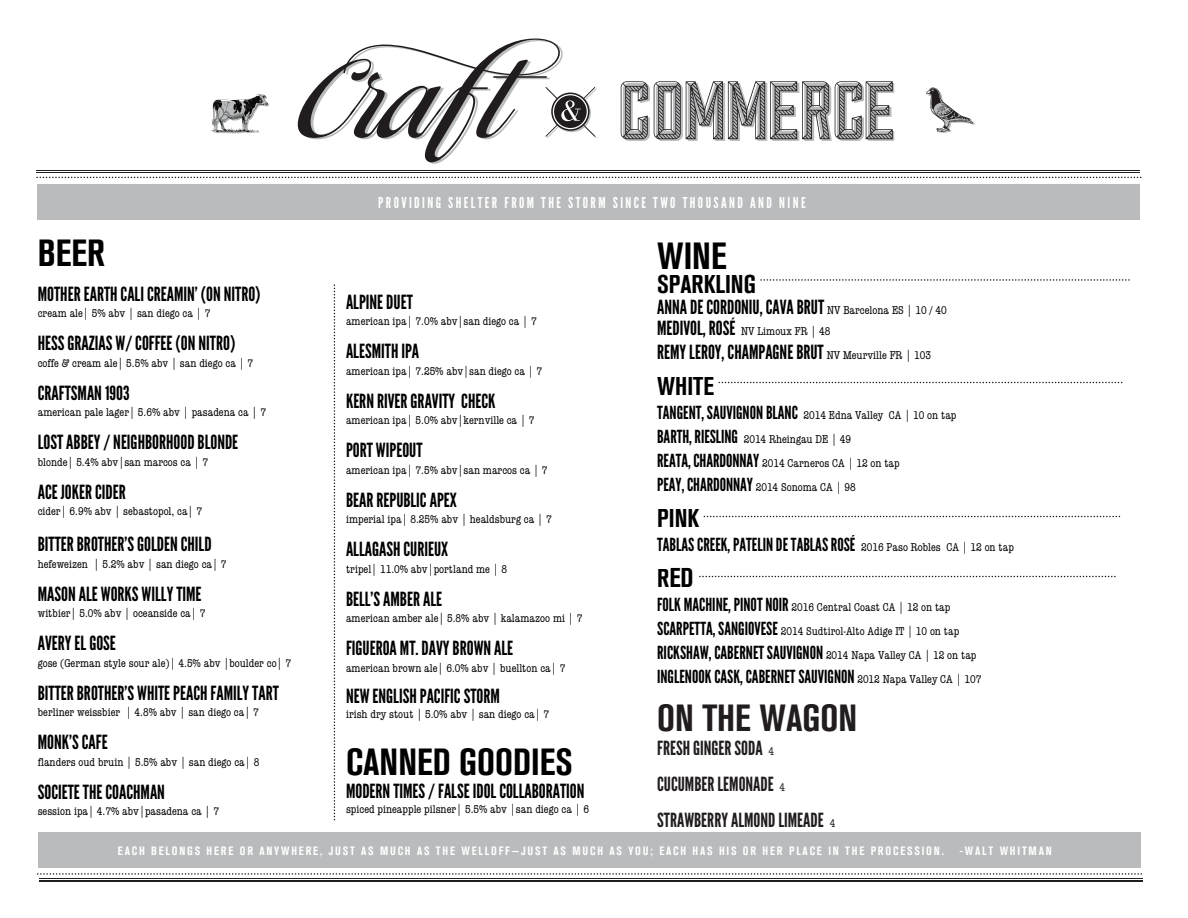
<style>
.page{position:relative;width:1188px;height:918px;background:#fff}
.page>*{position:absolute;margin:0;border:0;box-sizing:border-box;transform-origin:0 0}
.t1{font:700 condensed 37.5px "Akzidenz Grotesk BQ";color:#000}
.t2{font:700 condensed 37.5px "Akzidenz Grotesk BQ";color:#211d1e}
.t3{font:700 condensed 27px "Akzidenz Grotesk BQ";color:#000}
.t4{font:700 condensed 25.5px "Akzidenz Grotesk BQ";color:#000}
.t5{font:19.5px "League Gothic";color:#000}
.t6{font:19.5px/36px "League Gothic";color:#211d1e}
.t7{font:18px/24px "League Gothic";color:#000}
.t8{font:15px "League Gothic";letter-spacing:.16em;color:#fff}
.t9{font:500 condensed 12px/24px "Amer Typewriter IT Cby BT";color:#000}
.t10{font:700 condensed 12px "Akzidenz Grotesk BQ";letter-spacing:.15em;color:#fff}
.s1{font-family:"Amer Typewriter IT Cby BT";font-weight:500;font-stretch:condensed;font-size:12px}
.s2{font-family:"League Gothic";font-weight:400;font-stretch:normal;font-size:19.5px}
.s3{font-family:"League Gothic";font-weight:400;font-stretch:normal;font-size:18px}
.s4{font-size:25.5px}
</style>
<div class="page">
<div style="left:38px;top:184px;width:1102px;height:35px;background:#b9bbbd"></div>
<hr style="left:36px;top:172px;width:1104px;height:1px;background:#211d1e">
<hr style="left:36px;top:170px;width:1104px;height:1px;background:#211d1e">
<svg style="left:37px;top:177px;width:1105px;height:1px"></svg>
<div style="left:39px;top:832px;width:1102px;height:35px;background:#b9bbbd"></div>
<hr style="left:39px;top:878px;width:1103px;height:1px;background:#211d1e">
<hr style="left:39px;top:880px;width:1103px;height:1px;background:#211d1e">
<svg style="left:37px;top:873px;width:1104px;height:2px"></svg>
<svg style="left:926px;top:87px;width:49px;height:46px"></svg>
<svg style="left:211px;top:94px;width:58px;height:40px"></svg>
<svg style="left:621px;top:81px;width:273px;height:60px"></svg>
<svg style="left:298px;top:39px;width:299px;height:125px"></svg>
<svg style="left:719px;top:382px;width:403px;height:1px"></svg>
<svg style="left:761px;top:279px;width:369px;height:2px"></svg>
<svg style="left:334px;top:285px;width:1px;height:536px"></svg>
<svg style="left:704px;top:516px;width:417px;height:1px"></svg>
<svg style="left:700px;top:576px;width:416px;height:1px"></svg>
<p class="t8" style="left:378px;top:194px;width:429px">PROVIDING SHELTER FROM THE STORM SINCE TWO THOUSAND AND NINE</p>
<h1 class="t1" style="left:38px;top:232px;width:69px">BEER</h1>
<h3 class="t5" style="left:38px;top:282px;width:224px">MOTHER EARTH CALI CREAMIN’ (ON NITRO)</h3>
<p class="t9" style="left:38px;top:301px;width:174px">cream ale| 5% abv | san diego ca | 7</p>
<h3 class="t5" style="left:38px;top:332px;width:199px">HESS GRAZIAS W/ COFFEE (ON NITRO)</h3>
<p class="t9" style="left:38px;top:350px;width:217px">coffe &amp; cream ale| 5.5% abv | san diego ca | 7</p>
<h3 class="t5" style="left:38px;top:381px;width:93px">CRAFTSMAN 1903</h3>
<p class="t9" style="left:38px;top:400px;width:230px">american pale lager| 5.6% abv | pasadena ca | 7</p>
<h3 class="t5" style="left:38px;top:431px;width:202px">LOST ABBEY / NEIGHBORHOOD BLONDE</h3>
<p class="t9" style="left:38px;top:449px;width:172px">blonde| 5.4% abv|san marcos ca | 7</p>
<h3 class="t5" style="left:38px;top:480px;width:90px">ACE JOKER CIDER</h3>
<p class="t9" style="left:38px;top:499px;width:166px">cider| 6.9% abv | sebastopol, ca| 7</p>
<h3 class="t5" style="left:38px;top:533px;width:175px">BITTER BROTHER’S GOLDEN CHILD</h3>
<p class="t9" style="left:38px;top:551px;width:190px">hefeweizen | 5.2% abv | san diego ca| 7</p>
<h3 class="t5" style="left:38px;top:582px;width:165px">MASON ALE WORKS WILLY TIME</h3>
<p class="t9" style="left:38px;top:601px;width:169px">witbier| 5.0% abv | oceanside ca| 7</p>
<h3 class="t5" style="left:38px;top:632px;width:80px">AVERY EL GOSE</h3>
<p class="t9" style="left:38px;top:650px;width:255px">gose (German style sour ale)| 4.5% abv |boulder co| 7</p>
<h3 class="t5" style="left:38px;top:681px;width:243px">BITTER BROTHER’S WHITE PEACH FAMILY TART</h3>
<p class="t9" style="left:38px;top:700px;width:223px">berliner weissbier | 4.8% abv | san diego ca| 7</p>
<h3 class="t5" style="left:38px;top:731px;width:71px">MONK’S CAFE</h3>
<p class="t9" style="left:38px;top:749px;width:223px">flanders oud bruin | 5.5% abv | san diego ca| 8</p>
<h3 class="t5" style="left:38px;top:780px;width:129px">SOCIETE THE COACHMAN</h3>
<p class="t9" style="left:38px;top:799px;width:183px">session ipa| 4.7% abv|pasadena ca | 7</p>
<h1 class="t1" style="left:657px;top:234px;width:71px">WINE</h1>
<h3 class="t4" style="left:657px;top:269px;width:100px">SPARKLING</h3>
<h3 class="t5" style="left:657px;top:295px;width:291px">ANNA DE CORDONIU, CAVA BRUT <span class="s1">NV Barcelona ES | 10 / 40</span></h3>
<p class="t9" style="left:657px;top:318px;width:175px"><span class="s2">MEDIVOL, ROSÉ</span> NV Limoux FR | 48</p>
<h3 class="t5" style="left:657px;top:340px;width:275px">REMY LEROY, CHAMPAGNE BRUT <span class="s1">NV Meurville FR | 103</span></h3>
<h3 class="t4" style="left:657px;top:371px;width:58px">WHITE</h3>
<p class="t9" style="left:657px;top:402px;width:301px"><span class="s3">TANGENT, SAUVIGNON BLANC</span> 2014 Edna Valley CA | 10 on tap<br><span class="s3">BARTH, RIESLING</span> 2014 Rheingau DE | 49<br><span class="s3">REATA, CHARDONNAY</span> 2014 Carneros CA | 12 on tap</p>
<h3 class="t7" style="left:657px;top:472px;width:200px">PEAY, CHARDONNAY <span class="s1">2014 Sonoma CA | 98</span></h3>
<h3 class="t4" style="left:657px;top:503px;width:43px">PINK</h3>
<h3 class="t7" style="left:657px;top:532px;width:358px">TABLAS CREEK, PATELIN DE TABLAS ROSÉ <span class="s1">2016 Paso Robles CA | 12 on tap</span></h3>
<h2 class="t3" style="left:657px;top:562px;width:38px"><span class="s4">R</span>ED</h2>
<p class="t9" style="left:657px;top:594px;width:304px"><span class="s3">FOLK MACHINE, PINOT NOIR</span> 2016 Central Coast CA | 12 on tap<br><span class="s3">SCARPETTA, SANGIOVESE</span> 2014 Sudtirol-Alto Adige IT | 10 on tap</p>
<h3 class="t7" style="left:657px;top:640px;width:326px">RICKSHAW, CABERNET SAUVIGNON <span class="s1">2014 Napa Valley CA | 12 on tap<br></span>INGLENOOK CASK, CABERNET SAUVIGNON <span class="s1">2012 Napa Valley CA | 107</span></h3>
<h1 class="t2" style="left:657px;top:696px;width:201px">ON THE WAGON</h1>
<h3 class="t6" style="left:657px;top:730px;width:180px">FRESH GINGER SODA <span class="s1">4<br></span>CUCUMBER LEMONADE <span class="s1">4<br></span>STRAWBERRY ALMOND LIMEADE <span class="s1">4</span></h3>
<p class="t10" style="left:118px;top:844px;width:827px">EACH BELONGS HERE OR ANYWHERE, JUST AS MUCH AS THE WELLOFF—JUST AS MUCH AS YOU; EACH HAS HIS OR HER PLACE IN THE PROCESSION.</p>
<p class="t10" style="left:959px;top:844px;width:94px">-WALT WHITMAN</p>
<h3 class="t5" style="left:346px;top:290px;width:68px">ALPINE DUET</h3>
<p class="t9" style="left:346px;top:309px;width:192px">american ipa| 7.0% abv|san diego ca | 7</p>
<h3 class="t5" style="left:346px;top:340px;width:75px">ALESMITH IPA</h3>
<p class="t9" style="left:346px;top:358px;width:198px">american ipa| 7.25% abv|san diego ca | 7</p>
<h3 class="t5" style="left:346px;top:389px;width:151px">KERN RIVER GRAVITY CHECK</h3>
<p class="t9" style="left:346px;top:408px;width:190px">american ipa| 5.0% abv|kernville ca | 7</p>
<h3 class="t5" style="left:346px;top:439px;width:78px">PORT WIPEOUT</h3>
<p class="t9" style="left:346px;top:457px;width:203px">american ipa| 7.5% abv|san marcos ca | 7</p>
<h3 class="t5" style="left:346px;top:488px;width:112px">BEAR REPUBLIC APEX</h3>
<p class="t9" style="left:346px;top:507px;width:207px">imperial ipa| 8.25% abv | healdsburg ca | 7</p>
<h3 class="t5" style="left:346px;top:538px;width:104px">ALLAGASH CURIEUX</h3>
<p class="t9" style="left:346px;top:556px;width:163px">tripel| 11.0% abv|portland me | 8</p>
<h3 class="t5" style="left:346px;top:587px;width:98px">BELL’S AMBER ALE</h3>
<p class="t9" style="left:346px;top:606px;width:238px">american amber ale| 5.8% abv | kalamazoo mi | 7</p>
<h3 class="t5" style="left:346px;top:637px;width:169px">FIGUEROA MT. DAVY BROWN ALE</h3>
<p class="t9" style="left:346px;top:655px;width:221px">american brown ale| 6.0% abv | buellton ca| 7</p>
<h3 class="t5" style="left:346px;top:685px;width:155px">NEW ENGLISH PACIFIC STORM</h3>
<p class="t9" style="left:346px;top:702px;width:205px">irish dry stout | 5.0% abv | san diego ca| 7</p>
<h1 class="t1" style="left:346px;top:741px;width:228px">CANNED GOODIES</h1>
<h3 class="t5" style="left:346px;top:779px;width:240px">MODERN TIMES / FALSE IDOL COLLABORATION</h3>
<p class="t9" style="left:346px;top:796px;width:245px">spiced pineapple pilsner| 5.5% abv |san diego ca | 6</p>
</div>
